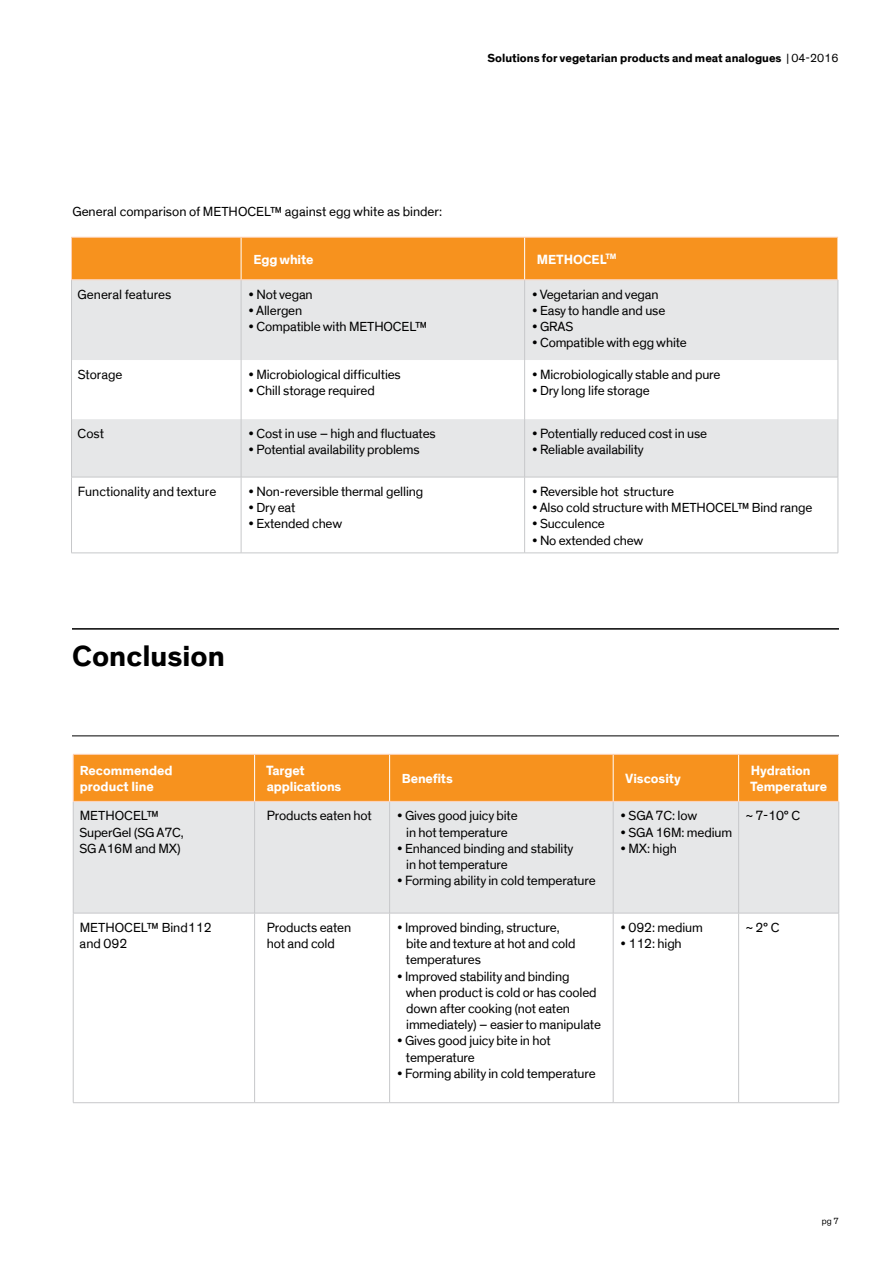
<style>
.page{position:relative;width:893px;height:1263px;background:#fff}
.page>*{position:absolute;margin:0;border:0;box-sizing:border-box;transform-origin:0 0}
.t1{font:700 30px "Dow Corporate";color:#000}
.t2{font:13.5px/16.2px "Dow Corporate";letter-spacing:-.01em;color:#000}
.t3{font:700 13.5px/16.2px "Dow Corporate";letter-spacing:-.01em;color:#fff}
.t4{font:700 12px "Dow Corporate";color:#000}
.t5{font:9px "Dow Corporate";color:#000}
.s1{font-weight:400}
</style>
<div class="page">
<hr style="left:72px;top:736px;width:767px;height:1px;background:#000">
<hr style="left:72px;top:628px;width:767px;height:2px;background:#000">
<div style="left:74px;top:755px;width:764px;height:46px;background:#f7921e"></div>
<div style="left:74px;top:802px;width:764px;height:111px;background:#e6e7e8"></div>
<hr style="left:389px;top:801px;width:1px;height:112px;background:#c7c8ca">
<hr style="left:613px;top:801px;width:1px;height:112px;background:#c7c8ca">
<hr style="left:738px;top:801px;width:1px;height:112px;background:#c7c8ca">
<hr style="left:838px;top:801px;width:1px;height:112px;background:#c7c8ca">
<hr style="left:73px;top:801px;width:1px;height:112px;background:#c7c8ca">
<hr style="left:254px;top:801px;width:1px;height:112px;background:#c7c8ca">
<hr style="left:254px;top:913px;width:1px;height:189px;background:#c7c8ca">
<hr style="left:389px;top:913px;width:1px;height:189px;background:#c7c8ca">
<hr style="left:613px;top:913px;width:1px;height:189px;background:#c7c8ca">
<hr style="left:738px;top:913px;width:1px;height:189px;background:#c7c8ca">
<hr style="left:254px;top:754px;width:1px;height:47px;background:#fff">
<hr style="left:389px;top:754px;width:1px;height:47px;background:#fff">
<hr style="left:613px;top:754px;width:1px;height:47px;background:#fff">
<hr style="left:738px;top:754px;width:1px;height:47px;background:#fff">
<hr style="left:73px;top:754px;width:182px;height:1px;background:#fdd2b9">
<hr style="left:73px;top:754px;width:1px;height:47px;background:#fdd2b9">
<hr style="left:255px;top:754px;width:135px;height:1px;background:#fdd2b9">
<hr style="left:390px;top:754px;width:223px;height:1px;background:#fdd2b9">
<hr style="left:613px;top:754px;width:126px;height:1px;background:#fdd2b9">
<hr style="left:739px;top:754px;width:100px;height:1px;background:#fdd2b9">
<hr style="left:73px;top:801px;width:182px;height:1px;background:#fdd2b9">
<hr style="left:255px;top:801px;width:135px;height:1px;background:#fdd2b9">
<hr style="left:390px;top:801px;width:223px;height:1px;background:#fdd2b9">
<hr style="left:613px;top:801px;width:126px;height:1px;background:#fdd2b9">
<hr style="left:739px;top:801px;width:100px;height:1px;background:#fdd2b9">
<hr style="left:73px;top:913px;width:182px;height:1px;background:#c7c8ca">
<hr style="left:73px;top:913px;width:1px;height:189px;background:#c7c8ca">
<hr style="left:255px;top:913px;width:135px;height:1px;background:#c7c8ca">
<hr style="left:390px;top:913px;width:223px;height:1px;background:#c7c8ca">
<hr style="left:613px;top:913px;width:126px;height:1px;background:#c7c8ca">
<hr style="left:739px;top:913px;width:100px;height:1px;background:#c7c8ca">
<hr style="left:838px;top:913px;width:1px;height:189px;background:#c7c8ca">
<hr style="left:73px;top:1102px;width:182px;height:1px;background:#c7c8ca">
<hr style="left:255px;top:1102px;width:135px;height:1px;background:#c7c8ca">
<hr style="left:390px;top:1102px;width:223px;height:1px;background:#c7c8ca">
<hr style="left:613px;top:1102px;width:126px;height:1px;background:#c7c8ca">
<hr style="left:739px;top:1102px;width:100px;height:1px;background:#c7c8ca">
<div style="left:72px;top:238px;width:766px;height:41px;background:#f7921e"></div>
<div style="left:72px;top:280px;width:766px;height:80px;background:#e6e7e8"></div>
<svg style="left:72px;top:360px;width:766px;height:193px"></svg>
<hr style="left:524px;top:280px;width:1px;height:80px;background:#c7c8ca">
<hr style="left:838px;top:280px;width:1px;height:80px;background:#c7c8ca">
<hr style="left:71px;top:280px;width:1px;height:80px;background:#c7c8ca">
<hr style="left:241px;top:280px;width:1px;height:80px;background:#c7c8ca">
<hr style="left:71px;top:419px;width:1px;height:58px;background:#c7c8ca">
<hr style="left:241px;top:419px;width:1px;height:58px;background:#c7c8ca">
<hr style="left:524px;top:419px;width:1px;height:58px;background:#c7c8ca">
<hr style="left:838px;top:419px;width:1px;height:58px;background:#c7c8ca">
<hr style="left:71px;top:360px;width:1px;height:59px;background:#c7c8ca">
<hr style="left:241px;top:360px;width:1px;height:59px;background:#c7c8ca">
<hr style="left:524px;top:360px;width:1px;height:59px;background:#c7c8ca">
<hr style="left:838px;top:360px;width:1px;height:59px;background:#c7c8ca">
<hr style="left:241px;top:477px;width:1px;height:76px;background:#c7c8ca">
<hr style="left:524px;top:477px;width:1px;height:76px;background:#c7c8ca">
<hr style="left:241px;top:237px;width:1px;height:43px;background:#fff">
<hr style="left:524px;top:237px;width:1px;height:43px;background:#fff">
<hr style="left:71px;top:237px;width:170px;height:1px;background:#fdd2b9">
<hr style="left:71px;top:237px;width:1px;height:43px;background:#fdd2b9">
<hr style="left:241px;top:237px;width:284px;height:1px;background:#fdd2b9">
<hr style="left:525px;top:237px;width:313px;height:1px;background:#fdd2b9">
<hr style="left:71px;top:279px;width:170px;height:1px;background:#fdd2b9">
<hr style="left:241px;top:279px;width:284px;height:1px;background:#fdd2b9">
<hr style="left:525px;top:279px;width:313px;height:1px;background:#fdd2b9">
<hr style="left:71px;top:477px;width:170px;height:1px;background:#c7c8ca">
<hr style="left:71px;top:477px;width:1px;height:76px;background:#c7c8ca">
<hr style="left:241px;top:477px;width:284px;height:1px;background:#c7c8ca">
<hr style="left:525px;top:477px;width:313px;height:1px;background:#c7c8ca">
<hr style="left:838px;top:477px;width:1px;height:76px;background:#c7c8ca">
<hr style="left:71px;top:553px;width:170px;height:1px;background:#c7c8ca">
<hr style="left:241px;top:553px;width:284px;height:1px;background:#c7c8ca">
<hr style="left:525px;top:553px;width:313px;height:1px;background:#c7c8ca">
<p class="t4" style="left:487px;top:51px;width:352px">Solutions for vegetarian products and meat analogues <span class="s1">| 04-2016</span></p>
<p class="t2" style="left:72px;top:204px;width:371px">General comparison of METHOCEL™ against egg white as binder:</p>
<p class="t3" style="left:253px;top:252px;width:62px">Egg white</p>
<p class="t3" style="left:537px;top:252px;width:81px">METHOCEL<sup>TM</sup></p>
<p class="t2" style="left:78px;top:286px;width:95px">General features</p>
<p class="t2" style="left:249px;top:286px;width:66px">• Not vegan</p>
<p class="t2" style="left:249px;top:303px;width:55px">• Allergen</p>
<p class="t2" style="left:249px;top:319px;width:180px">• Compatible with METHOCEL™</p>
<p class="t2" style="left:78px;top:367px;width:46px">Storage</p>
<p class="t2" style="left:249px;top:367px;width:154px">• Microbiological difficulties</p>
<p class="t2" style="left:249px;top:383px;width:128px">• Chill storage required</p>
<p class="t2" style="left:78px;top:426px;width:28px">Cost</p>
<p class="t2" style="left:249px;top:426px;width:189px">• Cost in use – high and fluctuates</p>
<p class="t2" style="left:249px;top:442px;width:173px">• Potential availability problems</p>
<p class="t2" style="left:78px;top:484px;width:140px">Functionality and texture</p>
<p class="t2" style="left:249px;top:484px;width:176px">• Non-reversible thermal gelling</p>
<p class="t2" style="left:249px;top:500px;width:48px">• Dry eat</p>
<p class="t2" style="left:249px;top:516px;width:95px">• Extended chew</p>
<h1 class="t1" style="left:72px;top:637px;width:154px">Conclusion</h1>
<p class="t2" style="left:532px;top:286px;width:128px">• Vegetarian and vegan</p>
<p class="t2" style="left:532px;top:303px;width:135px">• Easy to handle and use</p>
<p class="t2" style="left:532px;top:319px;width:43px">• GRAS</p>
<p class="t2" style="left:532px;top:335px;width:156px">• Compatible with egg white</p>
<p class="t2" style="left:532px;top:367px;width:190px">• Microbiologically stable and pure</p>
<p class="t2" style="left:532px;top:383px;width:119px">• Dry long life storage</p>
<p class="t2" style="left:532px;top:426px;width:177px">• Potentially reduced cost in use</p>
<p class="t2" style="left:532px;top:442px;width:113px">• Reliable availability</p>
<p class="t2" style="left:532px;top:484px;width:144px">• Reversible hot structure</p>
<p class="t2" style="left:532px;top:500px;width:282px">• Also cold structure with METHOCEL™ Bind range</p>
<p class="t2" style="left:532px;top:516px;width:74px">• Succulence</p>
<p class="t2" style="left:532px;top:532px;width:113px">• No extended chew</p>
<p class="t3" style="left:80px;top:763px;width:95px">Recommended product line</p>
<p class="t3" style="left:266px;top:763px;width:77px">Target applications</p>
<p class="t3" style="left:402px;top:771px;width:52px">Benefits</p>
<p class="t3" style="left:625px;top:771px;width:57px">Viscosity</p>
<p class="t3" style="left:750px;top:763px;width:79px">Hydration<br>Temperature</p>
<p class="t2" style="left:79px;top:808px;width:106px">METHOCEL™<br>SuperGel (SG A7C,<br>SG A16M and MX)</p>
<p class="t2" style="left:267px;top:808px;width:106px">Products eaten hot</p>
<p class="t2" style="left:397px;top:808px;width:122px;text-align:center">• Gives good juicy bite in hot temperature</p>
<p class="t2" style="left:746px;top:808px;width:56px">~ 7-10° C</p>
<p class="t2" style="left:621px;top:808px;width:78px">• SGA 7C: low</p>
<p class="t2" style="left:621px;top:824px;width:113px">• SGA 16M: medium</p>
<p class="t2" style="left:621px;top:840px;width:58px">• MX: high</p>
<p class="t2" style="left:406px;top:840px;width:169px;text-indent:-9px">• Enhanced binding and stability in hot temperature</p>
<p class="t2" style="left:397px;top:873px;width:200px">• Forming ability in cold temperature</p>
<p class="t2" style="left:80px;top:920px;width:134px">METHOCEL™ Bind112 and 092</p>
<p class="t2" style="left:267px;top:920px;width:86px">Products eaten hot and cold</p>
<p class="t2" style="left:406px;top:920px;width:171px;text-indent:-9px">• Improved binding, structure, bite and texture at hot and cold temperatures</p>
<p class="t2" style="left:406px;top:968px;width:197px;text-indent:-9px">• Improved stability and binding when product is cold or has cooled down after cooking (not eaten immediately) – easier to manipulate</p>
<p class="t2" style="left:406px;top:1033px;width:146px;text-indent:-9px">• Gives good juicy bite in hot temperature</p>
<p class="t2" style="left:397px;top:1065px;width:200px">• Forming ability in cold temperature</p>
<p class="t2" style="left:621px;top:920px;width:84px">• 092: medium</p>
<p class="t2" style="left:621px;top:936px;width:63px">• 112: high</p>
<p class="t2" style="left:746px;top:920px;width:35px">~ 2° C</p>
<p class="t5" style="left:822px;top:1216px;width:19px">pg 7</p>
</div>
